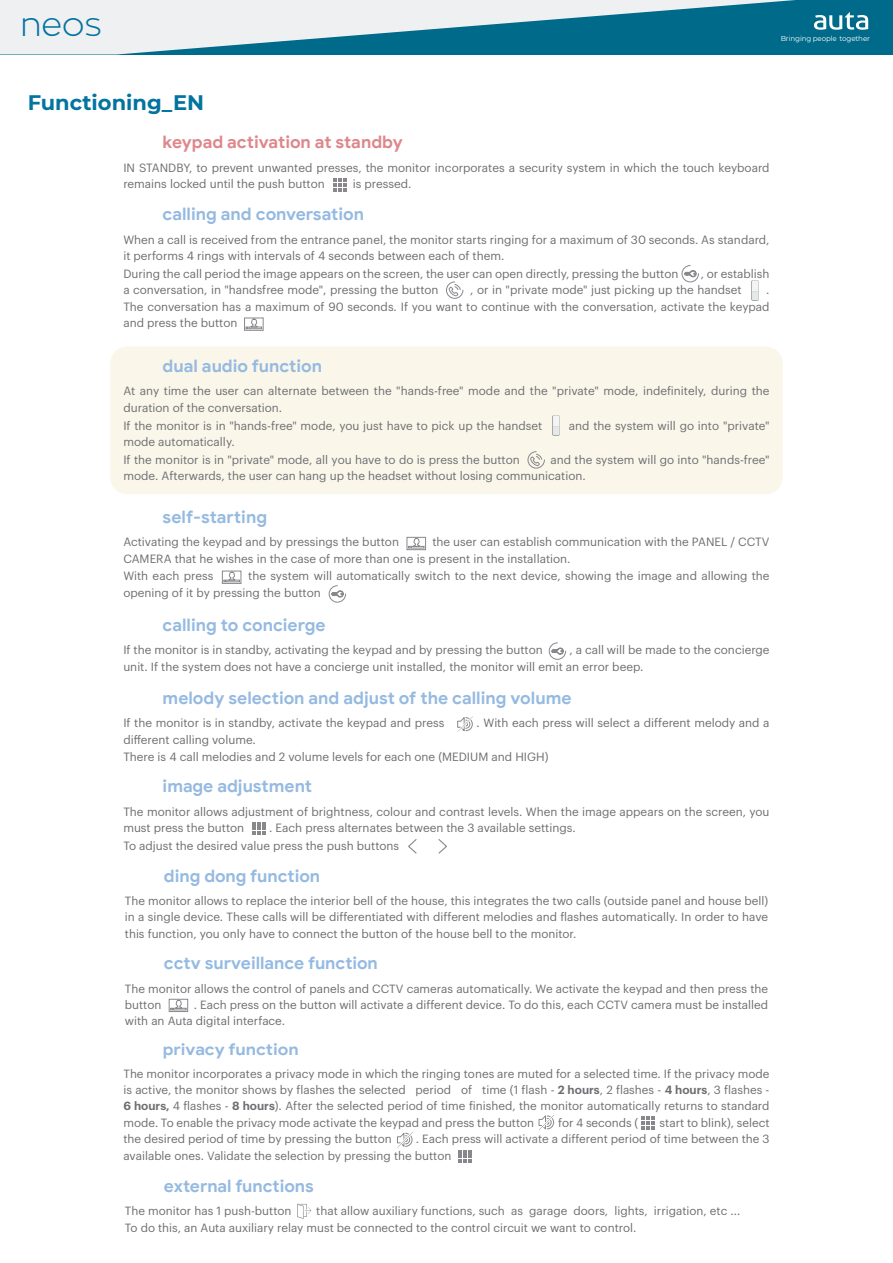
<style>
.page{position:relative;width:893px;height:1263px;background:#fff}
.page>*{position:absolute;margin:0;border:0;box-sizing:border-box;transform-origin:0 0}
.t1{font:300 32.85px "Zona Pro";color:#0373a0}
.t2{font:700 21px "Montserrat";color:#0373a0}
.t3{font:700 17.25px "Google Sans";color:#95bae1}
.t4{font:700 17.25px "Google Sans";letter-spacing:-.005em;color:#de878b}
.t5{font:700 16.2px "Google Sans";letter-spacing:-.005em;color:#95bae1;scale:1.07 1}
.t6{font:11.7px/16.5px "Graphik";color:#6e6e72}
.t7{font:7.2px "Montserrat";letter-spacing:-.015em;color:#fefefd}
.s1{font-weight:600}
</style>
<div class="page">
<div style="left:0;top:0;width:893px;height:54px;background:#006a8b"></div>
<svg style="left:814px;top:12px;width:54px;height:18px"></svg>
<svg style="left:0;top:0;width:795px;height:54px"></svg>
<svg style="left:681px;top:265px;width:18px;height:18px"></svg>
<svg style="left:446px;top:281px;width:18px;height:18px"></svg>
<svg style="left:246px;top:320px;width:15px;height:9px"></svg>
<div style="left:244px;top:318px;width:19px;height:13px;border:1px solid #89878c"></div>
<img style="left:752px;top:280px;width:7px;height:20px">
<svg style="left:334px;top:178px;width:12px;height:13px"></svg>
<svg style="left:328px;top:585px;width:18px;height:18px"></svg>
<svg style="left:409px;top:539px;width:15px;height:9px"></svg>
<div style="left:407px;top:537px;width:19px;height:13px;border:1px solid #89878c"></div>
<svg style="left:224px;top:573px;width:15px;height:9px"></svg>
<div style="left:222px;top:571px;width:19px;height:13px;border:1px solid #89878c"></div>
<div style="left:110px;top:346px;width:673px;height:148px;background:#faf6ea;border-radius:17px"></div>
<img style="left:552px;top:415px;width:8px;height:21px">
<svg style="left:527px;top:451px;width:18px;height:18px"></svg>
<svg style="left:548px;top:642px;width:18px;height:18px"></svg>
<svg style="left:408px;top:839px;width:9px;height:15px"></svg>
<svg style="left:438px;top:839px;width:9px;height:15px"></svg>
<svg style="left:253px;top:822px;width:13px;height:13px"></svg>
<svg style="left:297px;top:1204px;width:15px;height:15px"></svg>
<svg style="left:538px;top:1115px;width:17px;height:15px"></svg>
<svg style="left:397px;top:1132px;width:16px;height:16px"></svg>
<svg style="left:642px;top:1117px;width:13px;height:12px"></svg>
<svg style="left:458px;top:1150px;width:13px;height:13px"></svg>
<svg style="left:171px;top:1001px;width:15px;height:9px"></svg>
<div style="left:169px;top:999px;width:19px;height:13px;border:1px solid #89878c"></div>
<svg style="left:457px;top:716px;width:16px;height:16px"></svg>
<h1 class="t1" style="left:20px;top:10px;width:83px">neos</h1>
<p class="t7" style="left:781px;top:34px;width:91px">Bringing people together</p>
<h2 class="t2" style="left:28px;top:90px;width:178px">Functioning_EN</h2>
<h3 class="t4" style="left:163px;top:132px;width:242px">keypad activation at standby</h3>
<p class="t6" style="left:123px;top:160px;width:648px">IN STANDBY, to prevent unwanted presses, the monitor incorporates a security system in which the touch keyboard remains locked until the push button</p>
<p class="t6" style="left:353px;top:176px;width:60px">is pressed.</p>
<h3 class="t3" style="left:163px;top:204px;width:203px">calling and conversation</h3>
<p class="t6" style="left:123px;top:232px;width:648px">When a call is received from the entrance panel, the monitor starts ringing for a maximum of 30 seconds. As standard, it performs 4 rings with intervals of 4 seconds between each of them.</p>
<p class="t6" style="left:123px;top:266px;width:557px">During the call period the image appears on the screen, the user can open directly, pressing the button</p>
<p class="t6" style="left:701px;top:266px;width:70px">, or establish</p>
<p class="t6" style="left:123px;top:282px;width:317px">a conversation, in "handsfree mode", pressing the button</p>
<p class="t6" style="left:470px;top:282px;width:273px">, or in "private mode" just picking up the handset</p>
<p class="t6" style="left:123px;top:282px;width:648px;text-align:justify;text-indent:643px">.<br>The conversation has a maximum of 90 seconds. If you want to continue with the conversation, activate the keypad and press the button</p>
<h3 class="t3" style="left:163px;top:355px;width:161px">dual audio function</h3>
<p class="t6" style="left:123px;top:383px;width:648px">At any time the user can alternate between the "hands-free" mode and the "private" mode, indefinitely, during the duration of the conversation.</p>
<p class="t6" style="left:123px;top:417px;width:421px">If the monitor is in "hands-free" mode, you just have to pick up the handset</p>
<p class="t6" style="left:569px;top:417px;width:202px">and the system will go into "private"</p>
<p class="t6" style="left:123px;top:433px;width:398px;line-height:17.5px">mode automatically.<br>If the monitor is in "private" mode, all you have to do is press the button</p>
<p class="t6" style="left:123px;top:452px;width:648px;text-indent:427px">and the system will go into "hands-free" mode. Afterwards, the user can hang up the headset without losing communication.</p>
<h3 class="t3" style="left:163px;top:506px;width:106px">self-starting</h3>
<p class="t6" style="left:123px;top:534px;width:277px">Activating the keypad and by pressings the button</p>
<p class="t6" style="left:123px;top:534px;width:648px;text-indent:309px">the user can establish communication with the PANEL / CCTV<br>CAMERA that he wishes in the case of more than one is present in the installation.</p>
<p class="t6" style="left:123px;top:568px;width:92px">With each press</p>
<p class="t6" style="left:123px;top:568px;width:648px;text-indent:125px">the system will automatically switch to the next device, showing the image and allowing the opening of it by pressing the button</p>
<h3 class="t3" style="left:163px;top:614px;width:164px">calling to concierge</h3>
<p class="t6" style="left:123px;top:642px;width:421px">If the monitor is in standby, activating the keypad and by pressing the button</p>
<p class="t6" style="left:123px;top:642px;width:648px;text-indent:446px">, a call will be made to the concierge unit. If the system does not have a concierge unit installed, the monitor will emit an error beep.</p>
<h3 class="t3" style="left:163px;top:687px;width:410px">melody selection and adjust of the calling volume</h3>
<p class="t6" style="left:123px;top:715px;width:322px">If the monitor is in standby, activate the keypad and press</p>
<p class="t6" style="left:477px;top:715px;width:294px">. With each press will select a different melody and a</p>
<p class="t6" style="left:123px;top:731px;width:427px;line-height:17.5px">different calling volume.<br>There is 4 call melodies and 2 volume levels for each one (MEDIUM and HIGH)</p>
<h3 class="t3" style="left:163px;top:775px;width:151px">image adjustment</h3>
<p class="t6" style="left:123px;top:803px;width:648px">The monitor allows adjustment of brightness, colour and contrast levels. When the image appears on the screen, you must press the button</p>
<p class="t6" style="left:123px;top:819px;width:454px;line-height:17.5px;text-indent:146px">. Each press alternates between the 3 available settings.<br>To adjust the desired value press the push buttons</p>
<h3 class="t3" style="left:164px;top:865px;width:158px">ding dong function</h3>
<p class="t6" style="left:125px;top:893px;width:645px;text-align:justify">The monitor allows to replace the interior bell of the house, this integrates the two calls (outside panel and house bell) in a single device. These calls will be differentiated with different melodies and flashes automatically. In order to have this function, you only have to connect the button of the house bell to the monitor.</p>
<h3 class="t3" style="left:164px;top:953px;width:215px">cctv surveillance function</h3>
<p class="t6" style="left:125px;top:981px;width:645px">The monitor allows the control of panels and CCTV cameras automatically. We activate the keypad and then press the button</p>
<p class="t6" style="left:125px;top:997px;width:645px;text-indent:69px">. Each press on the button will activate a different device. To do this, each CCTV camera must be installed with an Auta digital interface.</p>
<h3 class="t5" style="left:163px;top:1040px;width:129px">privacy function</h3>
<p class="t6" style="left:123px;top:1066px;width:648px;text-align:justify">The monitor incorporates a privacy mode in which the ringing tones are muted for a selected time. If the privacy mode is active, the monitor shows by flashes the selected period of time (1 flash - <span class="s1">2 hours</span>, 2 flashes - <span class="s1">4 hours</span>, 3 flashes - <span class="s1">6 hours,</span> 4 flashes - <span class="s1">8 hours</span>). After the selected period of time finished, the monitor automatically returns to standard mode. To enable the privacy mode activate the keypad and press the button</p>
<p class="t6" style="left:558px;top:1115px;width:82px">for 4 seconds (</p>
<p class="t6" style="left:660px;top:1115px;width:111px">start to blink), select</p>
<p class="t6" style="left:123px;top:1131px;width:270px">the desired period of time by pressing the button</p>
<p class="t6" style="left:123px;top:1131px;width:648px;text-indent:292px">. Each press will activate a different period of time between the 3 available ones. Validate the selection by pressing the button</p>
<h3 class="t3" style="left:164px;top:1175px;width:151px">external functions</h3>
<p class="t6" style="left:125px;top:1203px;width:168px">The monitor has 1 push-button</p>
<p class="t6" style="left:125px;top:1202px;width:617px;line-height:17.5px;text-indent:191px">that allow auxiliary functions, such as garage doors, lights, irrigation, etc ...<br>To do this, an Auta auxiliary relay must be connected to the control circuit we want to control.</p>
</div>
